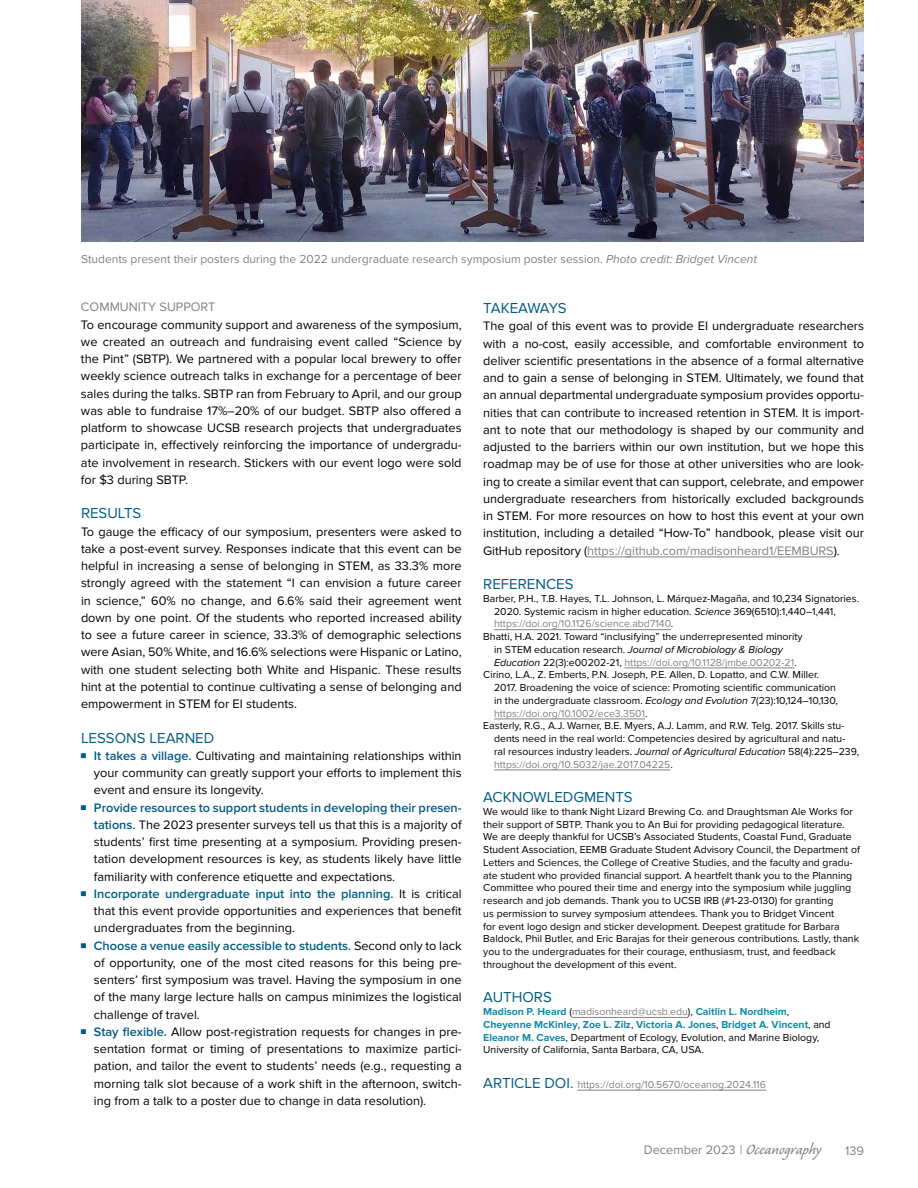
<style>
.page{position:relative;width:918px;height:1188px;background:#fff}
.page>*{position:absolute;margin:0;border:0;box-sizing:border-box;transform-origin:0 0}
.t1{font:28.5px "Outage Cut";color:#005c83}
.t2{font:15px "Proxima Nova";color:#005c83}
.t3{font:15px "Proxima Nova";letter-spacing:-.035em;color:#005c83}
.t4{font:12.75px/17.2px "Proxima Nova";color:#000;text-align:justify}
.t5{font:12.75px "Proxima Nova";color:#808285}
.t6{font:12px "Proxima Nova";color:#808285}
.t7{font:10.5px/12.8px "Proxima Nova";color:#000}
.t8{font:10.5px "Proxima Nova";color:#808285}
.t9{font:italic 10.5px "Proxima Nova";color:#000}
.s1{font-style:italic}
.s2{font-weight:600;color:#005c83}
.s3{color:#808285}
.s4{color:#000}
.s5{font-style:normal}
.s6{font-style:italic;color:#000}
.s7{font-weight:700;color:#118ca8}
.s8{font-size:15px;color:#005c83}
.s9{font-family:"Caliban Std";font-size:18.75px}
</style>
<div class="page">
<hr style="left:587px;top:557px;width:247px;height:1px;background:#808285">
<hr style="left:494px;top:629px;width:177px;height:1px;background:#808285">
<hr style="left:624px;top:668px;width:170px;height:1px;background:#808285">
<hr style="left:494px;top:719px;width:151px;height:1px;background:#808285">
<hr style="left:494px;top:770px;width:176px;height:1px;background:#808285">
<hr style="left:572px;top:1017px;width:116px;height:1px;background:#808285">
<hr style="left:577px;top:1090px;width:189px;height:1px;background:#808285">
<img style="left:81px;top:0;width:783px;height:241px">
<p class="t6" style="left:81px;top:252px;width:678px">Students present their posters during the 2022 undergraduate research symposium poster session. <span class="s1">Photo credit: Bridget Vincent</span></p>
<p class="t5" style="left:81px;top:300px;width:136px">COMMUNITY SUPPORT</p>
<p class="t4" style="left:81px;top:316px;width:382px">To encourage community support and awareness of the symposium, we created an outreach and fundraising event called “Science by the Pint” (SBTP). We partnered with a popular local brewery to offer weekly science outreach talks in exchange for a percentage of beer sales during the talks. SBTP ran from February to April, and our group was able to fundraise 17%–20% of our budget. SBTP also offered a platform to showcase UCSB research projects that undergraduates participate in, effectively reinforcing the importance of undergradu&shy;ate involvement in research. Stickers with our event logo were sold for $3 during SBTP.</p>
<p class="t2" style="left:81px;top:505px;width:62px">RESULTS</p>
<p class="t4" style="left:81px;top:523px;width:382px">To gauge the efficacy of our symposium, presenters were asked to take a post-event survey. Responses indicate that this event can be helpful in increasing a sense of belonging in STEM, as 33.3% more strongly agreed with the statement “I can envision a future career in science,” 60% no change, and 6.6% said their agreement went down by one point. Of the students who reported increased ability to see a future career in science, 33.3% of demographic selections were Asian, 50% White, and 16.6% selections were Hispanic or Latino, with one student selecting both White and Hispanic. These results hint at the potential to continue cultivating a sense of belonging and empowerment in STEM for EI students.</p>
<p class="t2" style="left:81px;top:729px;width:135px">LESSONS LEARNED</p>
<h1 class="t1" style="left:79px;top:737px;width:11px">•</h1>
<p class="t4" style="left:94px;top:747px;width:369px"><span class="s2">It takes a village.</span> Cultivating and maintaining relationships within your community can greatly support your efforts to implement this event and ensure its longevity.</p>
<h1 class="t1" style="left:79px;top:788px;width:11px">•</h1>
<p class="t4" style="left:94px;top:799px;width:369px"><span class="s2">Provide resources to support students in developing their presen&shy;tations.</span> The 2023 presenter surveys tell us that this is a majority of students’ first time presenting at a symposium. Providing presen&shy;tation development resources is key, as students likely have little familiarity with conference etiquette and expectations.</p>
<h1 class="t1" style="left:79px;top:875px;width:11px">•</h1>
<p class="t4" style="left:94px;top:885px;width:369px"><span class="s2">Incorporate undergraduate input into the planning.</span> It is critical that this event provide opportunities and experiences that benefit undergraduates from the beginning.</p>
<h1 class="t1" style="left:79px;top:926px;width:11px">•</h1>
<p class="t4" style="left:94px;top:937px;width:369px"><span class="s2">Choose a venue easily accessible to students.</span> Second only to lack of opportunity, one of the most cited reasons for this being pre&shy;senters’ first symposium was travel. Having the symposium in one of the many large lecture halls on campus minimizes the logistical challenge of travel.</p>
<h1 class="t1" style="left:79px;top:1013px;width:11px">•</h1>
<p class="t4" style="left:94px;top:1023px;width:369px"><span class="s2">Stay flexible.</span> Allow post-registration requests for changes in pre&shy;sentation format or timing of presentations to maximize partici&shy;pation, and tailor the event to students’ needs (e.g., requesting a morning talk slot because of a work shift in the afternoon, switch&shy;ing from a talk to a poster due to change in data resolution).</p>
<p class="t3" style="left:483px;top:300px;width:85px">TAKEAWAYS</p>
<p class="t4" style="left:483px;top:318px;width:382px">The goal of this event was to provide EI undergraduate researchers with a no-cost, easily accessible, and comfortable environment to deliver scientific presentations in the absence of a formal alternative and to gain a sense of belonging in STEM. Ultimately, we found that an annual departmental undergraduate symposium provides opportu&shy;nities that can contribute to increased retention in STEM. It is import&shy;ant to note that our methodology is shaped by our community and adjusted to the barriers within our own institution, but we hope this roadmap may be of use for those at other universities who are look&shy;ing to create a similar event that can support, celebrate, and empower undergraduate researchers from historically excluded backgrounds in STEM. For more resources on how to host this event at your own institution, including a detailed “How-To” handbook, please visit our GitHub repository (<span class="s3">https://github.com/madisonheard1/EEMBURS</span>).</p>
<p class="t2" style="left:483px;top:576px;width:92px">REFERENCES</p>
<p class="t7" style="left:483px;top:592px;width:377px">Barber, P.H., T.B. Hayes, T.L. Johnson, L. Márquez-Magaña, and 10,234 Signatories.</p>
<p class="t7" style="left:494px;top:605px;width:343px">2020. Systemic racism in higher education. <span class="s1">Science</span> 369(6510):1,440–1,441,</p>
<p class="t8" style="left:494px;top:618px;width:181px">https://doi.org/10.1126/science.abd7140<span class="s4">.</span></p>
<p class="t7" style="left:483px;top:630px;width:321px">Bhatti, H.A. 2021. Toward “inclusifying” the underrepresented minority</p>
<p class="t9" style="left:494px;top:644px;width:290px"><span class="s5">in STEM education research.</span> Journal of Microbiology &amp; Biology</p>
<p class="t8" style="left:494px;top:656px;width:304px"><span class="s6">Education</span> <span class="s4">22(3):e00202-21,</span> https://doi.org/10.1128/jmbe.00202-21<span class="s4">.</span></p>
<p class="t7" style="left:483px;top:669px;width:337px">Cirino, L.A., Z. Emberts, P.N. Joseph, P.E. Allen, D. Lopatto, and C.W. Miller.</p>
<p class="t7" style="left:494px;top:681px;width:343px">2017. Broadening the voice of science: Promoting scientific communication</p>
<p class="t7" style="left:494px;top:694px;width:345px">in the undergraduate classroom. <span class="s1">Ecology and Evolution</span> 7(23):10,124–10,130,</p>
<p class="t8" style="left:494px;top:707px;width:155px">https://doi.org/10.1002/ece3.3501<span class="s4">.</span></p>
<p class="t7" style="left:483px;top:720px;width:363px">Easterly, R.G., A.J. Warner, B.E. Myers, A.J. Lamm, and R.W. Telg. 2017. Skills stu-</p>
<p class="t7" style="left:494px;top:732px;width:353px">dents need in the real world: Competencies desired by agricultural and natu-</p>
<p class="t7" style="left:494px;top:745px;width:366px">ral resources industry leaders. <span class="s1">Journal of Agricultural Education</span> 58(4):225–239,</p>
<p class="t8" style="left:494px;top:758px;width:180px">https://doi.org/10.5032/jae.2017.04225<span class="s4">.</span></p>
<p class="t2" style="left:483px;top:789px;width:151px">ACKNOWLEDGMENTS</p>
<p class="t7" style="left:483px;top:805px;width:378px">We would like to thank Night Lizard Brewing Co. and Draughtsman Ale Works for their support of SBTP. Thank you to An Bui for providing pedagogical literature.<br>We are deeply thankful for UCSB’s Associated Students, Coastal Fund, Graduate Student Association, EEMB Graduate Student Advisory Council, the Department of Letters and Sciences, the College of Creative Studies, and the faculty and gradu&shy;ate student who provided financial support. A heartfelt thank you to the Planning Committee who poured their time and energy into the symposium while juggling research and job demands. Thank you to UCSB IRB (#1-23-0130) for granting<br>us permission to survey symposium attendees. Thank you to Bridget Vincent<br>for event logo design and sticker development. Deepest gratitude for Barbara Baldock, Phil Butler, and Eric Barajas for their generous contributions. Lastly, thank you to the undergraduates for their courage, enthusiasm, trust, and feedback throughout the development of this event.</p>
<p class="t2" style="left:483px;top:989px;width:70px">AUTHORS</p>
<p class="t7" style="left:483px;top:1005px;width:349px"><span class="s7">Madison P. Heard</span> (<span class="s3">madisonheard@ucsb.edu</span>), <span class="s7">Caitlin L. Nordheim</span>, <span class="s7">Cheyenne McKinley</span>, <span class="s7">Zoe L. Zilz</span>, <span class="s7">Victoria A. Jones</span>, <span class="s7">Bridget A. Vincent</span>, and <span class="s7">Eleanor M. Caves</span>, Department of Ecology, Evolution, and Marine Biology, University of California, Santa Barbara, CA, USA.</p>
<p class="t8" style="left:483px;top:1078px;width:284px"><span class="s8">ARTICLE DOI.</span> https://doi.org/10.5670/oceanog.2024.116</p>
<p class="t5" style="left:644px;top:1143px;width:179px">December 2023 | <span class="s9">Oceanography</span></p>
<p class="t5" style="left:845px;top:1143px;width:20px">139</p>
</div>
